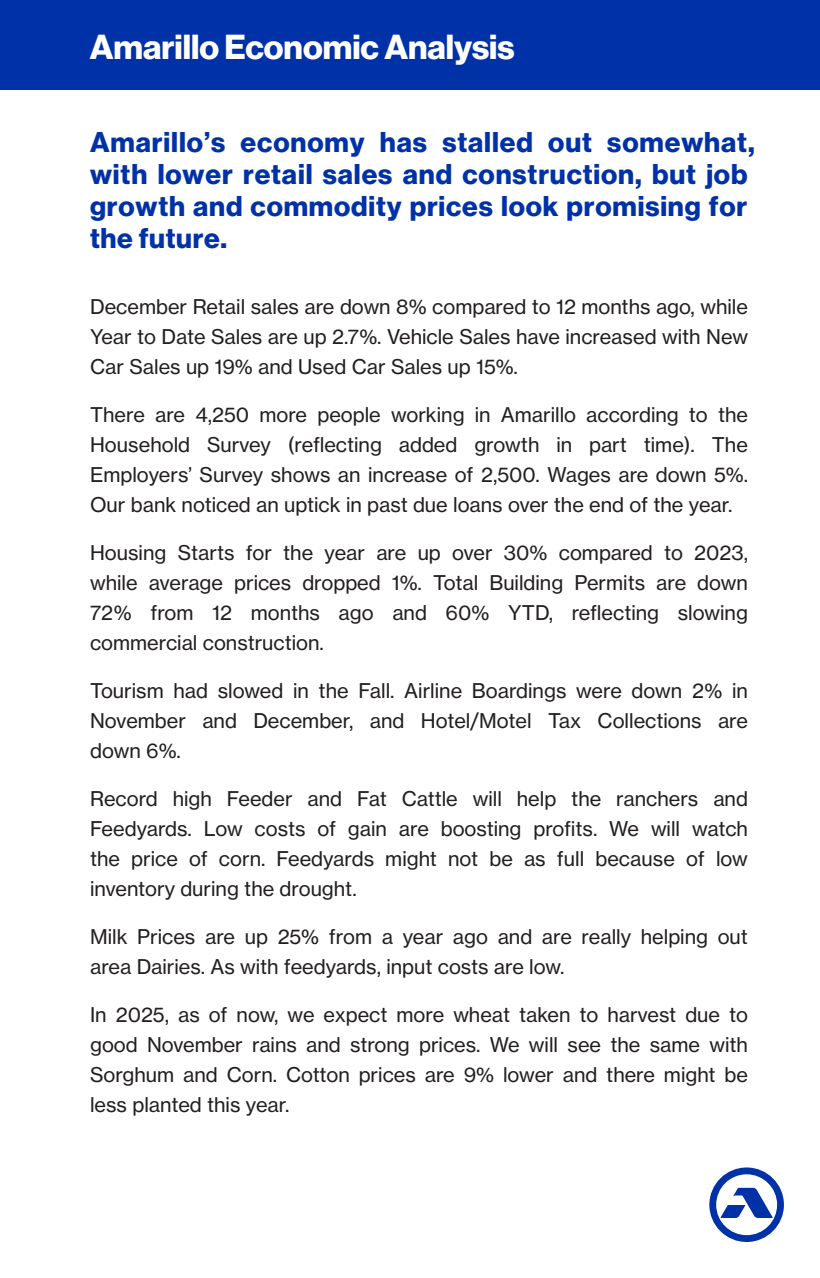
<style>
.page{position:relative;width:820px;height:1278px;background:#fff}
.page>*{position:absolute;margin:0;border:0;box-sizing:border-box;transform-origin:0 0}
.t1{font:34px "N Haas Grotesk DS Pro 75 Bd";color:#fff}
.t2{font:28px/32px "N Haas Grotesk DS Pro 75 Bd";letter-spacing:.03em;color:#0031a7}
.t3{font:20px/30px "N Haas Grotesk TX Pro 55 Rg";color:#231f20;text-align:justify}
</style>
<div class="page">
<div style="left:0;top:0;width:819px;height:90px;background:#0031a7"></div>
<svg style="left:709px;top:1167px;width:74px;height:75px"></svg>
<h1 class="t1" style="left:90px;top:27px;width:426px">Amarillo Economic Analysis</h1>
<h2 class="t2" style="left:90px;top:126px;width:665px">Amarillo’s economy has stalled out somewhat, with lower retail sales and construction, but job growth and commodity prices look promising for the future.</h2>
<p class="t3" style="left:90px;top:291px;width:659px">December Retail sales are down 8% compared to 12 months ago, while Year to Date Sales are up 2.7%. Vehicle Sales have increased with New Car Sales up 19% and Used Car Sales up 15%.</p>
<p class="t3" style="left:90px;top:399px;width:659px">There are 4,250 more people working in Amarillo according to the Household Survey (reflecting added growth in part time). The Employers’ Survey shows an increase of 2,500. Wages are down 5%.<br>Our bank noticed an uptick in past due loans over the end of the year.</p>
<p class="t3" style="left:90px;top:537px;width:659px">Housing Starts for the year are up over 30% compared to 2023, while average prices dropped 1%. Total Building Permits are down 72% from 12 months ago and 60% YTD, reflecting slowing commercial construction.</p>
<p class="t3" style="left:90px;top:675px;width:659px">Tourism had slowed in the Fall. Airline Boardings were down 2% in November and December, and Hotel/Motel Tax Collections are down 6%.</p>
<p class="t3" style="left:90px;top:783px;width:659px">Record high Feeder and Fat Cattle will help the ranchers and Feedyards. Low costs of gain are boosting profits. We will watch the price of corn. Feedyards might not be as full because of low inventory during the drought.</p>
<p class="t3" style="left:90px;top:921px;width:659px">Milk Prices are up 25% from a year ago and are really helping out area Dairies. As with feedyards, input costs are low.</p>
<p class="t3" style="left:90px;top:999px;width:659px">In 2025, as of now, we expect more wheat taken to harvest due to good November rains and strong prices. We will see the same with Sorghum and Corn. Cotton prices are 9% lower and there might be less planted this year.</p>
</div>
